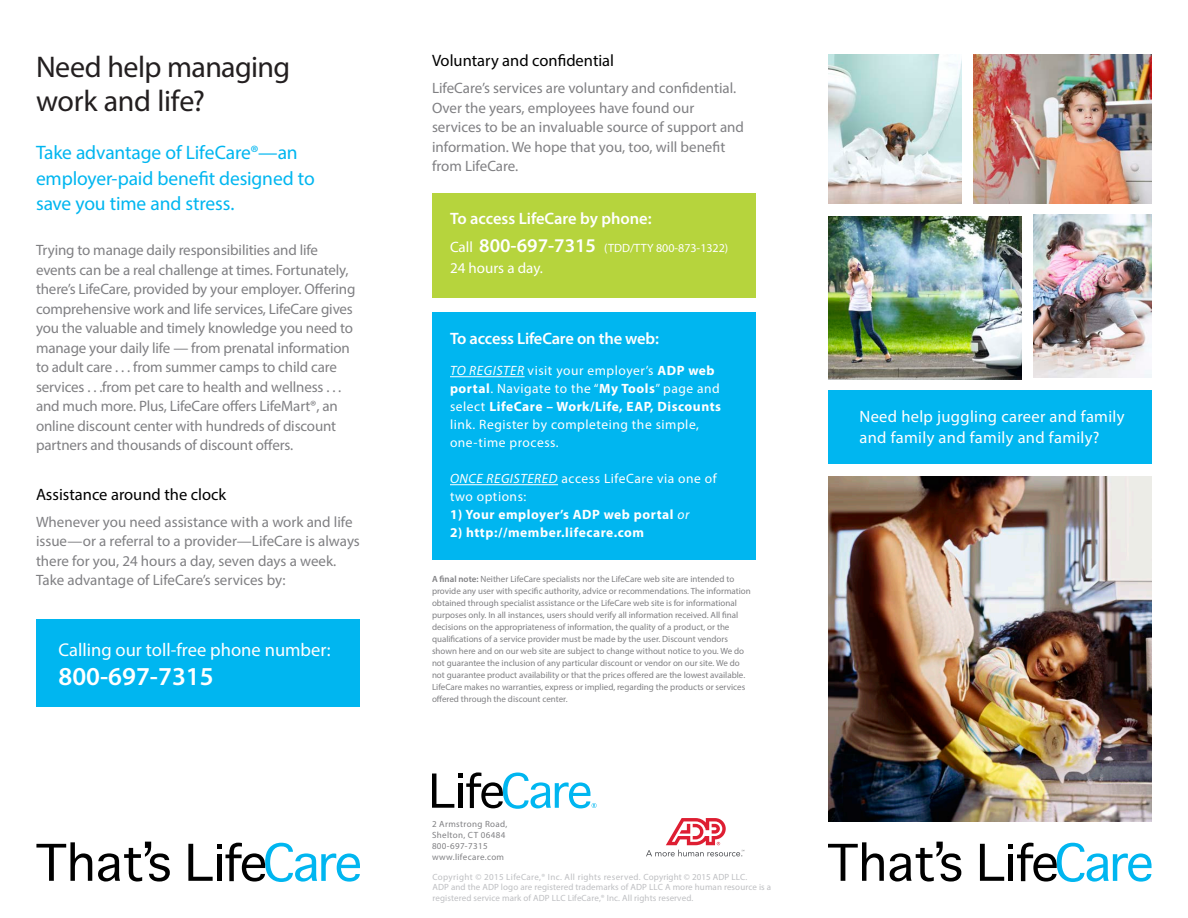
<style>
.page{position:relative;width:1188px;height:918px;background:#fff}
.page>*{position:absolute;margin:0;border:0;box-sizing:border-box;transform-origin:0 0}
.Paragraph_Headers{font:30px/34.5px "Myriad Pro";letter-spacing:-.015em;color:#231f20}
.t1{font:600 25.95px "Myriad Pro";color:#fff}
.Paragraph_Sub_Header{font:19.5px/25.5px "Myriad Pro";letter-spacing:-.01em;color:#00b6f0}
.t2{font:18.45px "Myriad Pro";color:#fff}
.Colored_Boxes_Text{font:16.5px/21px "Myriad Pro";letter-spacing:.02em;color:#fff}
.t3{font:600 16.5px "Myriad Pro";letter-spacing:-.01em;color:#fff}
.t4{font:16.5px "Myriad Pro";color:#000}
.t5{font:15px/19.5px "Myriad Pro";letter-spacing:-.01em;color:#808083}
.t6{font:15px "Myriad Pro";color:#fff}
.t7{font:13.5px/18px "Myriad Pro";letter-spacing:.04em;color:#fff}
.t8{font:700 13.5px "Myriad Pro";letter-spacing:.04em;color:#fff}
.t9{font:12px "Myriad Pro";color:#fff}
.Colored_Boxes_Text-2{font:9px/12px "Myriad Pro";color:#808083}
.t10{font:9px/10.5px "Myriad Pro";letter-spacing:.01em;color:#bebfc2}
.Colored_Boxes_Text-3{font:9px "Myriad Pro";letter-spacing:.04em;color:#808083}
.s1{font-size:15px}
.s2{font-weight:600;font-size:19.5px}
.s3{font-style:italic}
.s4{font-weight:700}
.s5{font-weight:400;font-style:italic}
.s6{font-weight:600}
</style>
<div class="page">
<div style="left:432px;top:194px;width:324px;height:104px;background:#b6d43d"></div>
<img style="left:828px;top:54px;width:134px;height:150px">
<div style="left:828px;top:391px;width:324px;height:73px;background:#00b6f0"></div>
<svg style="left:188px;top:843px;width:172px;height:39px"></svg>
<svg style="left:36px;top:842px;width:134px;height:40px"></svg>
<img style="left:828px;top:216px;width:194px;height:164px">
<img style="left:974px;top:54px;width:178px;height:150px">
<img style="left:1034px;top:214px;width:118px;height:164px">
<div style="left:36px;top:620px;width:324px;height:87px;background:#00b6f0"></div>
<div style="left:432px;top:312px;width:324px;height:247px;background:#00b6f0"></div>
<hr style="left:450px;top:376px;width:75px;height:1px;background:#fff">
<hr style="left:450px;top:484px;width:108px;height:1px;background:#fff">
<svg style="left:432px;top:772px;width:165px;height:37px"></svg>
<img style="left:828px;top:476px;width:324px;height:346px">
<svg style="left:980px;top:843px;width:172px;height:39px"></svg>
<svg style="left:828px;top:842px;width:133px;height:40px"></svg>
<svg style="left:646px;top:818px;width:98px;height:38px"></svg>
<p class="Paragraph_Headers" style="left:36px;top:49px;width:256px">Need help managing work and life?</p>
<p class="Paragraph_Sub_Header" style="left:36px;top:139px;width:280px">Take advantage of LifeCare®—an employer-paid benefit designed to save you time and stress.</p>
<p class="t5" style="left:36px;top:240px;width:321px">Trying to manage daily responsibilities and life events can be a real challenge at times. Fortunately, there’s LifeCare, provided by your employer. Offering comprehensive work and life services, LifeCare gives you the valuable and timely knowledge you need to manage your daily life — from prenatal information to adult care . . . from summer camps to child care services . . .from pet care to health and wellness . . . and much more. Plus, LifeCare offers LifeMart®, an online discount center with hundreds of discount partners and thousands of discount offers.</p>
<p class="t4" style="left:36px;top:484px;width:192px">Assistance around the clock</p>
<p class="t5" style="left:36px;top:511px;width:325px">Whenever you need assistance with a work and life issue—or a referral to a provider—LifeCare is always there for you, 24 hours a day, seven days a week.<br>Take advantage of LifeCare’s services by:</p>
<p class="t2" style="left:58px;top:638px;width:274px">Calling our toll-free phone number:</p>
<p class="t1" style="left:58px;top:660px;width:157px">800-697-7315</p>
<p class="t4" style="left:432px;top:51px;width:184px">Voluntary and confidential</p>
<p class="t5" style="left:432px;top:78px;width:314px">LifeCare’s services are voluntary and confidential.<br>Over the years, employees have found our services to be an invaluable source of support and information. We hope that you, too, will benefit from LifeCare.</p>
<p class="t3" style="left:450px;top:208px;width:203px">To access LifeCare by phone:</p>
<p class="t9" style="left:450px;top:241px;width:280px"><span class="s1">Call</span> <span class="s2">800-697-7315</span> (TDD/TTY 800-873-1322)</p>
<p class="t6" style="left:450px;top:259px;width:94px">24 hours a day.</p>
<p class="t3" style="left:450px;top:328px;width:210px">To access LifeCare on the web:</p>
<p class="t7" style="left:450px;top:362px;width:273px"><span class="s3">TO REGISTER</span> visit your employer’s <span class="s4">ADP web portal</span>. Navigate to the “<span class="s4">My Tools</span>” page and select <span class="s4">LifeCare – Work/Life, EAP, Discounts </span>link. Register by completeing the simple, one-time process.</p>
<p class="t7" style="left:450px;top:470px;width:268px"><span class="s3">ONCE REGISTERED</span> access LifeCare via one of two options:</p>
<p class="t8" style="left:450px;top:506px;width:241px">1) Your employer’s ADP web portal <span class="s5">or</span></p>
<p class="t8" style="left:450px;top:524px;width:196px">2) http://member.lifecare.com</p>
<p class="Colored_Boxes_Text-2" style="left:432px;top:573px;width:320px"><span class="s6">A final note:</span> Neither LifeCare specialists nor the LifeCare web site are intended to provide any user with specific authority, advice or recommendations. The information obtained through specialist assistance or the LifeCare web site is for informational purposes only. In all instances, users should verify all information received. All final decisions on the appropriateness of information, the quality of a product, or the qualifications of a service provider must be made by the user. Discount vendors shown here and on our web site are subject to change without notice to you. We do not guarantee the inclusion of any particular discount or vendor on our site. We do not guarantee product availability or that the prices offered are the lowest available.<br>LifeCare makes no warranties, express or implied, regarding the products or services offered through the discount center.</p>
<p class="Colored_Boxes_Text-3" style="left:432px;top:818px;width:77px">2 Armstrong Road,</p>
<p class="Colored_Boxes_Text-3" style="left:432px;top:829px;width:75px">Shelton, CT 06484</p>
<p class="Colored_Boxes_Text-3" style="left:432px;top:841px;width:57px">800-697-7315</p>
<p class="Colored_Boxes_Text-3" style="left:432px;top:852px;width:74px">www.lifecare.com</p>
<p class="t10" style="left:432px;top:871px;width:340px">Copyright © 2015 LifeCare,® Inc. All rights reserved. Copyright © 2015 ADP LLC.<br>ADP and the ADP logo are registered trademarks of ADP LLC A more human resource is a registered service mark of ADP LLC LifeCare,® Inc. All rights reserved.</p>
<p class="Colored_Boxes_Text" style="left:860px;top:406px;width:267px">Need help juggling career and family and family and family and family?</p>
</div>
